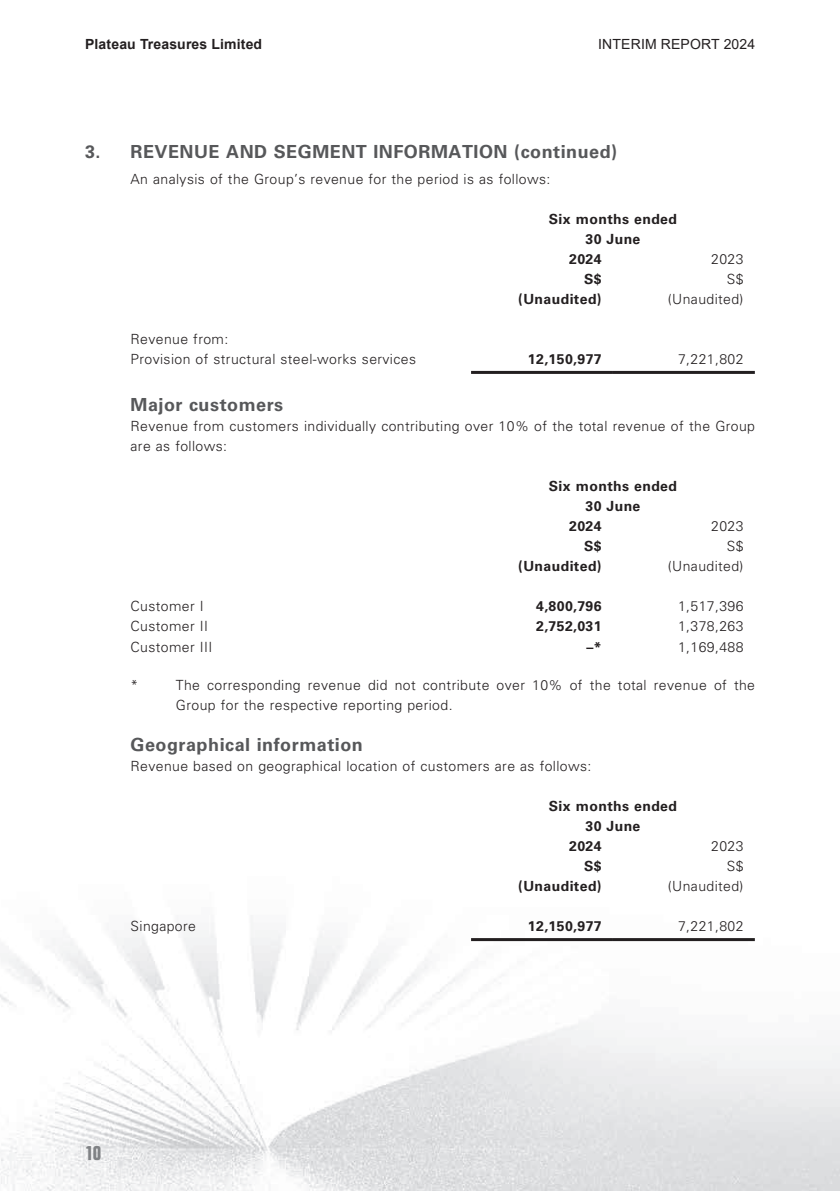
<style>
.page{position:relative;width:840px;height:1191px;background:#fff}
.page>*{position:absolute;margin:0;border:0;box-sizing:border-box;transform-origin:0 0}
.t1{font:700 condensed 20px "Folio Std";color:#808285}
.t2{font:700 18px "Univers LT Std";letter-spacing:.03em;color:#57585a}
.t3{font:300 14px/20px "Univers LT Std";letter-spacing:.03em;color:#231f20}
.t4{font:700 14px "Univers LT Std";letter-spacing:.03em;color:#231f20}
.t5{font:700 14px "Arial";letter-spacing:.01em;color:#231f20}
.t6{font:14px "Arial";letter-spacing:.01em;color:#231f20}
</style>
<div class="page">
<img style="left:0;top:370px;width:839px;height:821px">
<hr style="left:471px;top:371px;width:141px;height:3px;background:#231f20">
<hr style="left:612px;top:371px;width:142px;height:3px;background:#231f20">
<hr style="left:471px;top:938px;width:141px;height:3px;background:#231f20">
<hr style="left:612px;top:938px;width:142px;height:3px;background:#231f20">
<p class="t5" style="left:85px;top:35px;width:178px">Plateau Treasures Limited</p>
<p class="t6" style="left:598px;top:35px;width:158px">INTERIM REPORT 2024</p>
<p class="t2" style="left:85px;top:141px;width:533px">3. REVENUE AND SEGMENT INFORMATION (continued)</p>
<p class="t3" style="left:130px;top:169px;width:421px">An analysis of the Group’s revenue for the period is as follows:</p>
<p class="t4" style="left:548px;top:210px;width:130px">Six months ended</p>
<p class="t4" style="left:585px;top:230px;width:56px">30 June</p>
<p class="t4" style="left:569px;top:250px;width:34px">2024</p>
<p class="t3" style="left:710px;top:249px;width:34px">2023</p>
<p class="t4" style="left:583px;top:270px;width:19px">S$</p>
<p class="t3" style="left:726px;top:269px;width:18px">S$</p>
<p class="t4" style="left:518px;top:290px;width:85px">(Unaudited)</p>
<p class="t3" style="left:667px;top:289px;width:77px">(Unaudited)</p>
<p class="t3" style="left:130px;top:329px;width:287px">Revenue from:<br>Provision of structural steel-works services</p>
<p class="t4" style="left:527px;top:350px;width:75px">12,150,977</p>
<p class="t3" style="left:677px;top:349px;width:67px">7,221,802</p>
<p class="t2" style="left:130px;top:394px;width:154px">Major customers</p>
<p class="t3" style="left:130px;top:416px;width:625px">Revenue from customers individually contributing over 10% of the total revenue of the Group are as follows:</p>
<p class="t4" style="left:548px;top:478px;width:130px">Six months ended</p>
<p class="t4" style="left:585px;top:498px;width:56px">30 June</p>
<p class="t4" style="left:569px;top:518px;width:34px">2024</p>
<p class="t3" style="left:710px;top:516px;width:34px">2023</p>
<p class="t4" style="left:583px;top:538px;width:19px">S$</p>
<p class="t3" style="left:726px;top:536px;width:18px">S$</p>
<p class="t4" style="left:518px;top:558px;width:85px">(Unaudited)</p>
<p class="t3" style="left:667px;top:556px;width:77px">(Unaudited)</p>
<p class="t3" style="left:130px;top:596px;width:75px">Customer I</p>
<p class="t4" style="left:536px;top:598px;width:67px">4,800,796</p>
<p class="t3" style="left:677px;top:596px;width:67px">1,517,396</p>
<p class="t3" style="left:130px;top:616px;width:79px">Customer II</p>
<p class="t4" style="left:536px;top:618px;width:67px">2,752,031</p>
<p class="t3" style="left:677px;top:616px;width:67px">1,378,263</p>
<p class="t3" style="left:130px;top:636px;width:83px">Customer III</p>
<p class="t4" style="left:586px;top:638px;width:17px">–*</p>
<p class="t3" style="left:677px;top:636px;width:67px">1,169,488</p>
<p class="t3" style="left:130px;top:675px;width:9px">*</p>
<p class="t3" style="left:176px;top:675px;width:580px">The corresponding revenue did not contribute over 10% of the total revenue of the<br>Group for the respective reporting period.</p>
<p class="t2" style="left:130px;top:734px;width:234px">Geographical information</p>
<p class="t3" style="left:130px;top:755px;width:462px">Revenue based on geographical location of customers are as follows:</p>
<p class="t4" style="left:548px;top:797px;width:130px">Six months ended</p>
<p class="t4" style="left:585px;top:817px;width:56px">30 June</p>
<p class="t4" style="left:569px;top:837px;width:34px">2024</p>
<p class="t3" style="left:710px;top:836px;width:34px">2023</p>
<p class="t4" style="left:583px;top:857px;width:19px">S$</p>
<p class="t3" style="left:726px;top:856px;width:18px">S$</p>
<p class="t4" style="left:518px;top:877px;width:85px">(Unaudited)</p>
<p class="t3" style="left:667px;top:876px;width:77px">(Unaudited)</p>
<p class="t3" style="left:130px;top:916px;width:67px">Singapore</p>
<p class="t4" style="left:527px;top:917px;width:75px">12,150,977</p>
<p class="t3" style="left:677px;top:916px;width:67px">7,221,802</p>
<h1 class="t1" style="left:85px;top:1142px;width:18px">10</h1>
</div>
